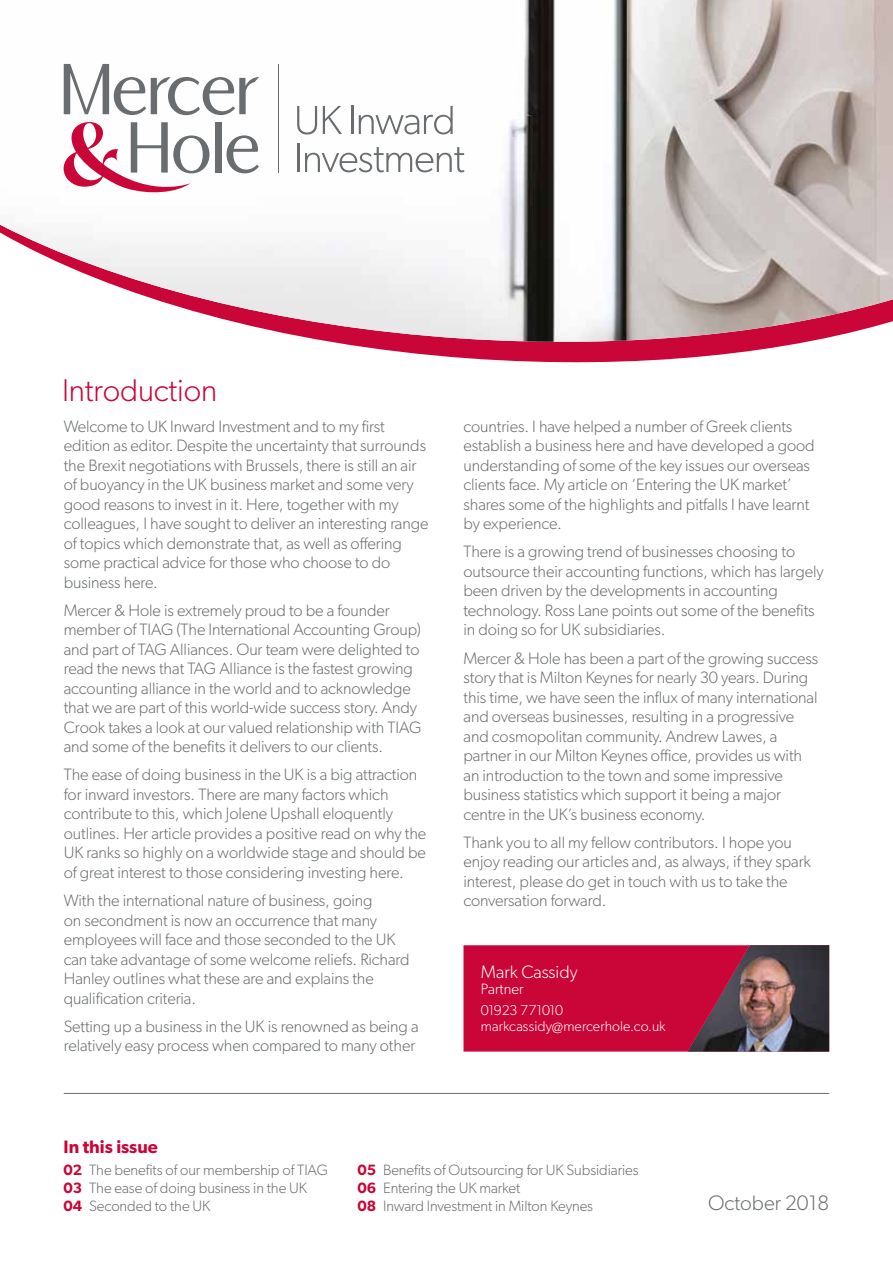
<style>
.page{position:relative;width:893px;height:1263px;background:#fff}
.page>*{position:absolute;margin:0;border:0;box-sizing:border-box;transform-origin:0 0}
.t1{font:300 31.5px "Gibson";letter-spacing:-.005em;color:#ca0538}
.t2{font:300 21px "Gibson";color:#696d6f}
.t3{font:600 18px "Gibson";color:#ca0538}
.t4{font:300 18px "Gibson";color:#fff}
.t5{font:300 16.5px/19.5px "Gibson";letter-spacing:-.005em;color:#696d6f}
.t6{font:300 15px/18px "Gibson";letter-spacing:-.005em;color:#696d6f}
.t7{font:300 15px "Gibson";color:#fff}
.t8{font:300 14.25px/15.8px "Gibson";letter-spacing:.005em;color:#fff}
.s1{font-weight:600;color:#ca0538}
</style>
<div class="page">
<svg style="left:463px;top:945px;width:366px;height:106px;background:#aa1c41"></svg>
<hr style="left:64px;top:1093px;width:765px;height:1px;background:#696d6f">
<svg style="left:386px;top:350px;width:370px;height:13px;fill:#ca0538"></svg>
<img style="left:0;top:0;width:893px;height:349px">
<svg style="left:226px;top:135px;width:33px;height:38px"></svg>
<div style="left:215px;top:122px;width:6px;height:51px;background:#696d6f"></div>
<svg style="left:64px;top:64px;width:195px;height:51px"></svg>
<svg style="left:64px;top:122px;width:145px;height:70px"></svg>
<hr style="left:278px;top:64px;width:1px;height:109px;background:#696d6f">
<svg style="left:297px;top:106px;width:20px;height:29px"></svg>
<svg style="left:323px;top:106px;width:19px;height:28px"></svg>
<hr style="left:351px;top:106px;width:2px;height:28px;background:#696d6f">
<svg style="left:359px;top:106px;width:94px;height:28px"></svg>
<hr style="left:297px;top:144px;width:3px;height:28px;background:#696d6f">
<svg style="left:305px;top:147px;width:159px;height:25px"></svg>
<h1 class="t1" style="left:62px;top:371px;width:157px">Introduction</h1>
<p class="t5" style="left:64px;top:416px;width:366px">Welcome to UK Inward Investment and to my first edition as editor. Despite the uncertainty that surrounds the Brexit negotiations with Brussels, there is still an air of buoyancy in the UK business market and some very good reasons to invest in it. Here, together with my colleagues, I have sought to deliver an interesting range of topics which demonstrate that, as well as offering some practical advice for those who choose to do business here.</p>
<p class="t5" style="left:64px;top:600px;width:359px">Mercer &amp; Hole is extremely proud to be a founder member of TIAG (The International Accounting Group) and part of TAG Alliances. Our team were delighted to read the news that TAG Alliance is the fastest growing accounting alliance in the world and to acknowledge that we are part of this world-wide success story. Andy Crook takes a look at our valued relationship with TIAG and some of the benefits it delivers to our clients.</p>
<p class="t5" style="left:64px;top:765px;width:364px">The ease of doing business in the UK is a big attraction for inward investors. There are many factors which contribute to this, which Jolene Upshall eloquently outlines. Her article provides a positive read on why the UK ranks so highly on a worldwide stage and should be of great interest to those considering investing here.</p>
<p class="t5" style="left:64px;top:890px;width:347px">With the international nature of business, going<br>on secondment is now an occurrence that many employees will face and those seconded to the UK can take advantage of some welcome reliefs. Richard Hanley outlines what these are and explains the qualification criteria.</p>
<p class="t5" style="left:64px;top:1016px;width:356px">Setting up a business in the UK is renowned as being a relatively easy process when compared to many other</p>
<p class="t5" style="left:463px;top:416px;width:353px">countries. I have helped a number of Greek clients establish a business here and have developed a good understanding of some of the key issues our overseas clients face. My article on ‘Entering the UK market’ shares some of the highlights and pitfalls I have learnt by experience.</p>
<p class="t5" style="left:463px;top:542px;width:362px">There is a growing trend of businesses choosing to outsource their accounting functions, which has largely been driven by the developments in accounting technology. Ross Lane points out some of the benefits in doing so for UK subsidiaries.</p>
<p class="t5" style="left:463px;top:648px;width:356px">Mercer &amp; Hole has been a part of the growing success story that is Milton Keynes for nearly 30 years. During this time, we have seen the influx of many international and overseas businesses, resulting in a progressive and cosmopolitan community. Andrew Lawes, a partner in our Milton Keynes office, provides us with an introduction to the town and some impressive business statistics which support it being a major centre in the UK’s business economy.</p>
<p class="t5" style="left:463px;top:832px;width:349px">Thank you to all my fellow contributors. I hope you enjoy reading our articles and, as always, if they spark interest, please do get in touch with us to take the conversation forward.</p>
<p class="t4" style="left:481px;top:960px;width:98px">Mark Cassidy</p>
<p class="t7" style="left:481px;top:980px;width:44px">Partner</p>
<p class="t8" style="left:481px;top:1002px;width:186px">01923 771010 markcassidy@mercerhole.co.uk</p>
<p class="t3" style="left:64px;top:1136px;width:96px">In this issue</p>
<p class="t6" style="left:64px;top:1161px;width:266px"><span class="s1">02</span> The benefits of our membership of TIAG<br><span class="s1">03</span> The ease of doing business in the UK<br><span class="s1">04</span> Seconded to the UK</p>
<p class="t6" style="left:357px;top:1161px;width:283px"><span class="s1">05</span> Benefits of Outsourcing for UK Subsidiaries<br><span class="s1">06</span> Entering the UK market<br><span class="s1">08</span> Inward Investment in Milton Keynes</p>
<p class="t2" style="left:708px;top:1190px;width:123px">October 2018</p>
</div>
